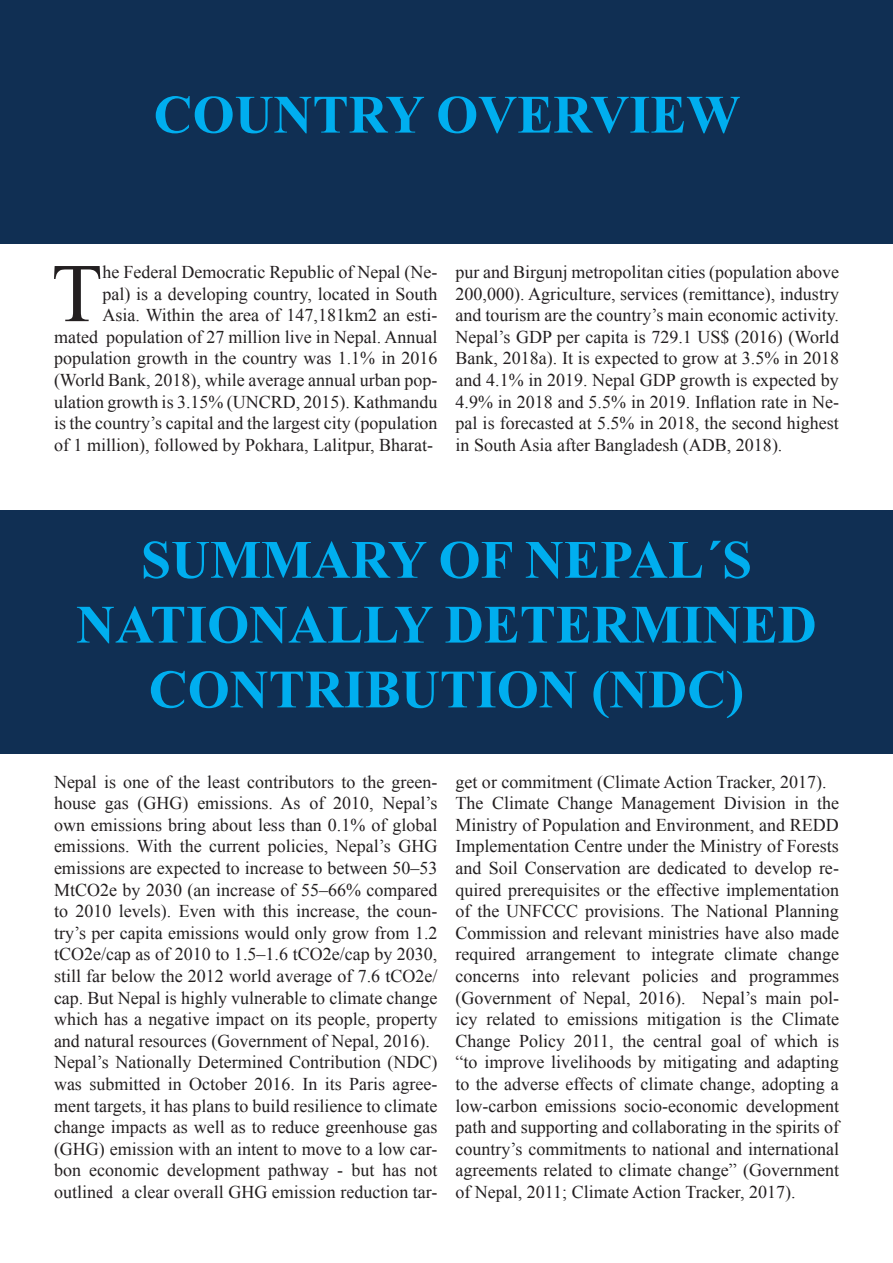
<style>
.page{position:relative;width:893px;height:1263px;background:#fff}
.page>*{position:absolute;margin:0;border:0;box-sizing:border-box;transform-origin:0 0}
.t1{font:83.25px "Times New Roman";color:#231f20}
.t2{font:700 54px/64.8px "Times New Roman";color:#00aeef;text-align:center}
.t3{font:18px/21.6px "Times New Roman";color:#231f20}
</style>
<div class="page">
<div style="left:0;top:0;width:893px;height:244px;background:#102f53"></div>
<div style="left:0;top:510px;width:893px;height:243px;background:#102f53"></div>
<h2 class="t2" style="left:154px;top:81px;width:588px">COUNTRY OVERVIEW</h2>
<p class="t3" style="left:54px;top:261px;width:385px;text-align:right">he Federal Democratic Republic of Nepal (Ne-<br>pal) is a developing country, located in South<br>Asia. Within the area of 147,181km2 an esti&shy;mated population of 27 million live in Nepal. Annual population growth in the country was 1.1% in 2016 (World Bank, 2018), while average annual urban pop&shy;ulation growth is 3.15% (UNCRD, 2015). Kathmandu is the country’s capital and the largest city (population of 1 million), followed by Pokhara, Lalitpur, Bharat-</p>
<h1 class="t1" style="left:51px;top:237px;width:52px">T</h1>
<p class="t3" style="left:455px;top:261px;width:385px;text-align:justify">pur and Birgunj metropolitan cities (population above 200,000). Agriculture, services (remittance), industry and tourism are the country’s main economic activity.<br>Nepal’s GDP per capita is 729.1 US$ (2016) (World Bank, 2018a). It is expected to grow at 3.5% in 2018 and 4.1% in 2019. Nepal GDP growth is expected by 4.9% in 2018 and 5.5% in 2019. Inflation rate in Ne&shy;pal is forecasted at 5.5% in 2018, the second highest in South Asia after Bangladesh (ADB, 2018).</p>
<h2 class="t2" style="left:76px;top:526px;width:742px">SUMMARY OF NEPAL´S<br>NATIONALLY DETERMINED<br>CONTRIBUTION (NDC)</h2>
<p class="t3" style="left:54px;top:770px;width:385px">Nepal is one of the least contributors to the green&shy;house gas (GHG) emissions. As of 2010, Nepal’s own emissions bring about less than 0.1% of global emissions. With the current policies, Nepal’s GHG emissions are expected to increase to between 50–53<br>MtCO2e by 2030 (an increase of 55–66% compared to 2010 levels). Even with this increase, the coun&shy;try’s per capita emissions would only grow from 1.2 tCO2e/cap as of 2010 to 1.5–1.6 tCO2e/cap by 2030, still far below the 2012 world average of 7.6 tCO2e/ cap. But Nepal is highly vulnerable to climate change which has a negative impact on its people, property and natural resources (Government of Nepal, 2016).<br>Nepal’s Nationally Determined Contribution (NDC) was submitted in October 2016. In its Paris agree&shy;ment targets, it has plans to build resilience to climate change impacts as well as to reduce greenhouse gas (GHG) emission with an intent to move to a low car&shy;bon economic development pathway - but has not outlined a clear overall GHG emission reduction tar-</p>
<p class="t3" style="left:455px;top:770px;width:385px">get or commitment (Climate Action Tracker, 2017).<br>The Climate Change Management Division in the Ministry of Population and Environment, and REDD Implementation Centre under the Ministry of Forests and Soil Conservation are dedicated to develop re&shy;quired prerequisites or the effective implementation of the UNFCCC provisions. The National Planning Commission and relevant ministries have also made required arrangement to integrate climate change concerns into relevant policies and programmes (Government of Nepal, 2016). Nepal’s main pol&shy;icy related to emissions mitigation is the Climate Change Policy 2011, the central goal of which is “to improve livelihoods by mitigating and adapting to the adverse effects of climate change, adopting a low-carbon emissions socio-economic development path and supporting and collaborating in the spirits of country’s commitments to national and international agreements related to climate change” (Government of Nepal, 2011; Climate Action Tracker, 2017).</p>
</div>
